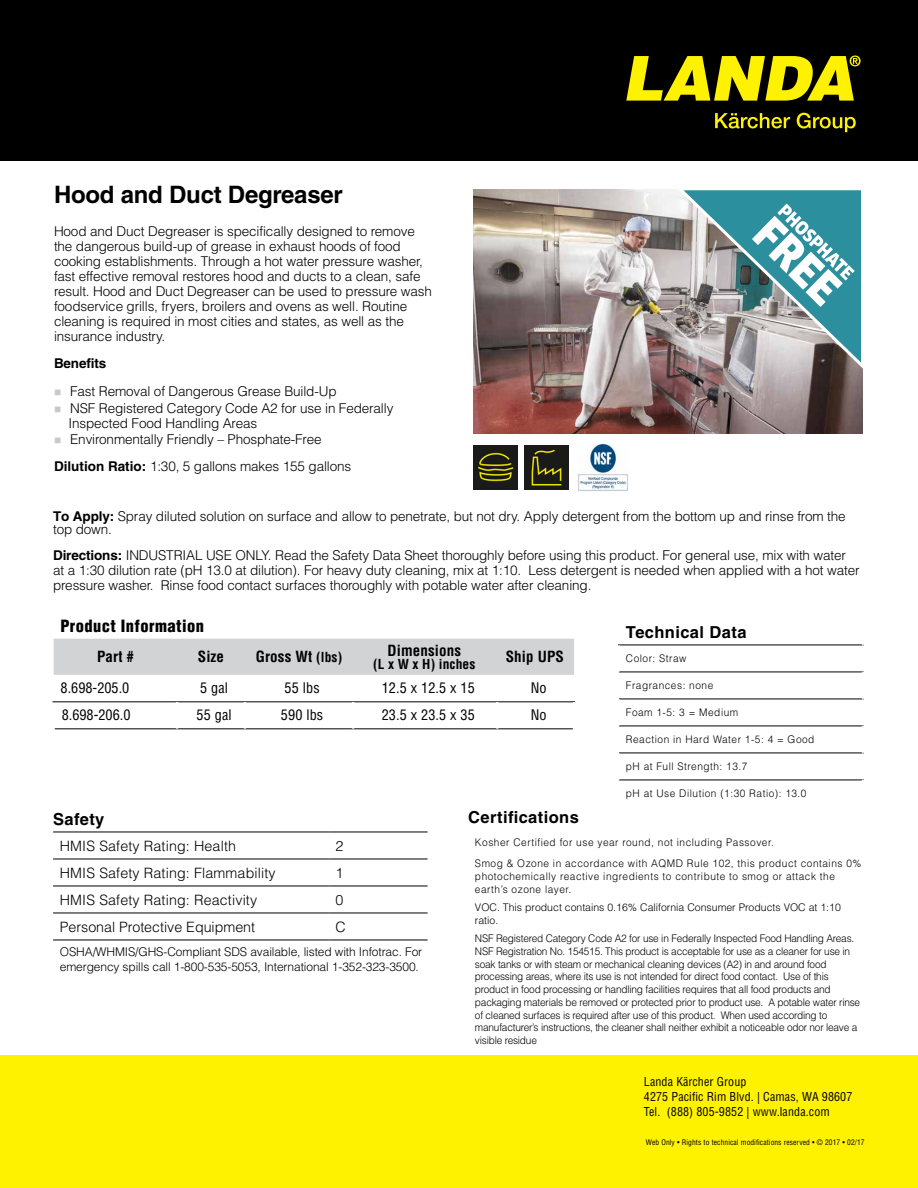
<style>
.page{position:relative;width:918px;height:1188px;background:#fff}
.page>*{position:absolute;margin:0;border:0;box-sizing:border-box;transform-origin:0 0}
.t1{font:700 24px "Helvetica LT Std";letter-spacing:-.01em;color:#000}
.t2{font:700 16.5px "Helvetica LT Std";letter-spacing:.025em;color:#000}
.t3{font:900 condensed 16.5px "Helvetica LT Std";letter-spacing:.025em;color:#000}
.t4{font:700 condensed 15px "Helvetica LT Std";letter-spacing:.01em;color:#000}
.t5{font:300 14.25px "Helvetica LT Std";letter-spacing:.01em;color:#000}
.t6{font:condensed 14.25px "Helvetica LT Std";letter-spacing:.01em;color:#000}
.t7{font:300 13.5px/15px "Helvetica LT Std";letter-spacing:-.01em;color:#000}
.t8{font:700 condensed 13.5px "Helvetica LT Std";letter-spacing:.01em;color:#000}
.t9{font:700 13.5px "Helvetica LT Std";letter-spacing:-.01em;color:#000}
.t10{font:300 12px/15px "Helvetica LT Std";letter-spacing:-.01em;color:#000}
.t11{font:condensed 12px/15px "Helvetica LT Std";letter-spacing:.01em;color:#000}
.t12{font:300 10.5px/12.8px "Helvetica LT Std";letter-spacing:-.02em;color:#000;scale:.96 1}
.t13{font:300 10.5px/21.5px "Helvetica LT Std";letter-spacing:.05em;color:#000;scale:.96 1}
.t14{font:300 10.5px/12.8px "Helvetica LT Std";color:#000}
.t15{font:condensed 7.5px "Helvetica LT Std";letter-spacing:.01em;color:#000}
.t16{font:7.5px "Helvetica LT Std";color:#000}
.s1{color:#c7c8ca}
.s2{font-weight:700}
.s3{font-size:13.5px}
</style>
<div class="page">
<div style="left:0;top:0;width:918px;height:161px;background:#000"></div>
<svg style="left:53px;top:831px;width:375px;height:109px"></svg>
<hr style="left:53px;top:832px;width:276px;height:1px;background:#000">
<hr style="left:329px;top:832px;width:99px;height:1px;background:#000">
<hr style="left:53px;top:859px;width:276px;height:1px;background:#000">
<hr style="left:329px;top:859px;width:99px;height:1px;background:#000">
<hr style="left:53px;top:886px;width:276px;height:1px;background:#000">
<hr style="left:329px;top:886px;width:99px;height:1px;background:#000">
<hr style="left:53px;top:940px;width:276px;height:1px;background:#000">
<hr style="left:329px;top:940px;width:99px;height:1px;background:#000">
<hr style="left:53px;top:913px;width:276px;height:1px;background:#000">
<hr style="left:329px;top:913px;width:99px;height:1px;background:#000">
<hr style="left:618px;top:645px;width:246px;height:1px;background:#000">
<svg style="left:619px;top:644px;width:245px;height:137px"></svg>
<hr style="left:862px;top:607px;width:2px;height:38px;background:#fff">
<hr style="left:862px;top:672px;width:2px;height:27px;background:#fff">
<hr style="left:862px;top:726px;width:2px;height:27px;background:#fff">
<hr style="left:862px;top:780px;width:2px;height:27px;background:#fff">
<div style="left:0;top:1056px;width:918px;height:132px;background:#fff200"></div>
<svg style="left:626px;top:56px;width:235px;height:45px"></svg>
<svg style="left:715px;top:113px;width:75px;height:15px"></svg>
<svg style="left:797px;top:113px;width:59px;height:19px"></svg>
<img style="left:473px;top:190px;width:389px;height:243px">
<img style="left:525px;top:446px;width:44px;height:44px">
<img style="left:473px;top:446px;width:45px;height:44px">
<svg style="left:676px;top:189px;width:187px;height:184px;background:#83a6ab"></svg>
<img style="left:577px;top:444px;width:52px;height:47px">
<div style="left:54px;top:639px;width:520px;height:36px;background:#d1d3d4"></div>
<hr style="left:55px;top:729px;width:122px;height:1px;background:#000">
<hr style="left:177px;top:729px;width:68px;height:1px;background:#000">
<hr style="left:245px;top:729px;width:108px;height:1px;background:#000">
<hr style="left:353px;top:729px;width:144px;height:1px;background:#000">
<hr style="left:497px;top:729px;width:76px;height:1px;background:#000">
<hr style="left:52px;top:702px;width:125px;height:1px;background:#000">
<hr style="left:177px;top:702px;width:68px;height:1px;background:#000">
<hr style="left:245px;top:702px;width:108px;height:1px;background:#000">
<hr style="left:353px;top:702px;width:144px;height:1px;background:#000">
<hr style="left:497px;top:702px;width:78px;height:1px;background:#000">
<hr style="left:176px;top:702px;width:2px;height:27px;background:#fff">
<hr style="left:244px;top:702px;width:2px;height:27px;background:#fff">
<hr style="left:352px;top:702px;width:2px;height:27px;background:#fff">
<hr style="left:496px;top:702px;width:2px;height:27px;background:#fff">
<hr style="left:573px;top:702px;width:2px;height:27px;background:#fff">
<h1 class="t1" style="left:54px;top:180px;width:290px">Hood and Duct Degreaser</h1>
<p class="t7" style="left:54px;top:223px;width:379px">Hood and Duct Degreaser is specifically designed to remove the dangerous build-up of grease in exhaust hoods of food cooking establishments. Through a hot water pressure washer, fast effective removal restores hood and ducts to a clean, safe result. Hood and Duct Degreaser can be used to pressure wash foodservice grills, fryers, broilers and ovens as well. Routine cleaning is required in most cities and states, as well as the insurance industry.</p>
<p class="t9" style="left:54px;top:355px;width:54px">Benefits</p>
<p class="t7" style="left:54px;top:384px;width:284px"><span class="s1">■</span> Fast Removal of Dangerous Grease Build-Up</p>
<p class="t7" style="left:68px;top:400px;width:326px;text-indent:-14px"><span class="s1">■</span> NSF Registered Category Code A2 for use in Federally<br>Inspected Food Handling Areas</p>
<p class="t7" style="left:54px;top:426px;width:299px;line-height:27px"><span class="s1">■</span> Environmentally Friendly – Phosphate-Free<br><span class="s2">Dilution Ratio:</span> 1:30, 5 gallons makes 155 gallons</p>
<p class="t7" style="left:53px;top:509px;width:794px;line-height:13.5px"><span class="s2">To Apply:</span> Spray diluted solution on surface and allow to penetrate, but not dry. Apply detergent from the bottom up and rinse from the top down.</p>
<p class="t7" style="left:53px;top:547px;width:808px"><span class="s2">Directions:</span> INDUSTRIAL USE ONLY. Read the Safety Data Sheet thoroughly before using this product. For general use, mix with water at a 1:30 dilution rate (pH 13.0 at dilution). For heavy duty cleaning, mix at 1:10. Less detergent is needed when applied with a hot water pressure washer. Rinse food contact surfaces thoroughly with potable water after cleaning.</p>
<p class="t2" style="left:626px;top:622px;width:122px">Technical Data</p>
<p class="t13" style="left:626px;top:648px;width:65px">Color: Straw</p>
<p class="t13" style="left:626px;top:675px;width:93px">Fragrances: none</p>
<p class="t13" style="left:626px;top:702px;width:119px">Foam 1-5: 3 = Medium</p>
<p class="t13" style="left:626px;top:729px;width:198px">Reaction in Hard Water 1-5: 4 = Good</p>
<p class="t13" style="left:626px;top:756px;width:128px">pH at Full Strength: 13.7</p>
<p class="t13" style="left:626px;top:783px;width:190px">pH at Use Dilution (1:30 Ratio): 13.0</p>
<p class="t3" style="left:60px;top:615px;width:145px">Product Information</p>
<p class="t4" style="left:97px;top:647px;width:39px">Part #</p>
<p class="t4" style="left:198px;top:647px;width:28px">Size</p>
<p class="t4" style="left:256px;top:647px;width:88px">Gross Wt <span class="s3">(lbs)</span></p>
<p class="t4" style="left:387px;top:641px;width:75px">Dimensions</p>
<p class="t8" style="left:373px;top:655px;width:104px">(L x W x H) inches</p>
<p class="t4" style="left:506px;top:647px;width:60px">Ship UPS</p>
<p class="t6" style="left:61px;top:679px;width:70px">8.698-205.0</p>
<p class="t6" style="left:200px;top:679px;width:29px">5 gal</p>
<p class="t6" style="left:285px;top:679px;width:37px">55 lbs</p>
<p class="t6" style="left:382px;top:679px;width:95px">12.5 x 12.5 x 15</p>
<p class="t6" style="left:531px;top:679px;width:17px">No</p>
<p class="t6" style="left:62px;top:706px;width:70px">8.698-206.0</p>
<p class="t6" style="left:197px;top:706px;width:37px">55 gal</p>
<p class="t6" style="left:281px;top:706px;width:44px">590 lbs</p>
<p class="t6" style="left:382px;top:706px;width:95px">23.5 x 23.5 x 35</p>
<p class="t6" style="left:531px;top:706px;width:17px">No</p>
<p class="t2" style="left:53px;top:809px;width:53px">Safety</p>
<p class="t5" style="left:60px;top:837px;width:178px">HMIS Safety Rating: Health</p>
<p class="t5" style="left:335px;top:837px;width:9px">2</p>
<p class="t5" style="left:60px;top:864px;width:217px">HMIS Safety Rating: Flammability</p>
<p class="t5" style="left:335px;top:864px;width:9px">1</p>
<p class="t5" style="left:60px;top:891px;width:199px">HMIS Safety Rating: Reactivity</p>
<p class="t5" style="left:335px;top:891px;width:9px">0</p>
<p class="t5" style="left:60px;top:918px;width:197px">Personal Protective Equipment</p>
<p class="t5" style="left:335px;top:918px;width:12px">C</p>
<p class="t10" style="left:60px;top:944px;width:364px">OSHA/WHMIS/GHS-Compliant SDS available, listed with Infotrac. For emergency spills call 1-800-535-5053, International 1-352-323-3500.</p>
<p class="t2" style="left:468px;top:807px;width:112px">Certifications</p>
<p class="t13" style="left:475px;top:831px;width:404px">Kosher Certified for use year round, not including Passover.<br>Smog &amp; Ozone in accordance with AQMD Rule 102, this product contains 0%</p>
<p class="t13" style="left:475px;top:870px;width:377px;line-height:12.8px">photochemically reactive ingredients to contribute to smog or attack the earth’s ozone layer.</p>
<p class="t14" style="left:475px;top:901px;width:367px">VOC. This product contains 0.16% California Consumer Products VOC at 1:10 ratio.</p>
<p class="t12" style="left:475px;top:932px;width:403px">NSF Registered Category Code A2 for use in Federally Inspected Food Handling Areas.<br>NSF Registration No. 154515. This product is acceptable for use as a cleaner for use in soak tanks or with steam or mechanical cleaning devices (A2) in and around food processing areas, where its use is not intended for direct food contact. Use of this product in food processing or handling facilities requires that all food products and packaging materials be removed or protected prior to product use. A potable water rinse of cleaned surfaces is required after use of this product. When used according to manufacturer’s instructions, the cleaner shall neither exhibit a noticeable odor nor leave a visible residue</p>
<p class="t11" style="left:644px;top:1074px;width:210px">Landa Kärcher Group<br>4275 Pacific Rim Blvd. | Camas, WA 98607<br>Tel. (888) 805-9852 | www.landa.com</p>
<p class="t15" style="left:646px;top:1137px;width:220px">Web Only • Rights to technical modifications reserved • © 2017 • 02/17</p>
<p class="t16" style="left:758px;top:1139px;width:109px">Form Web Only © 2016 • 09/16</p>
</div>
